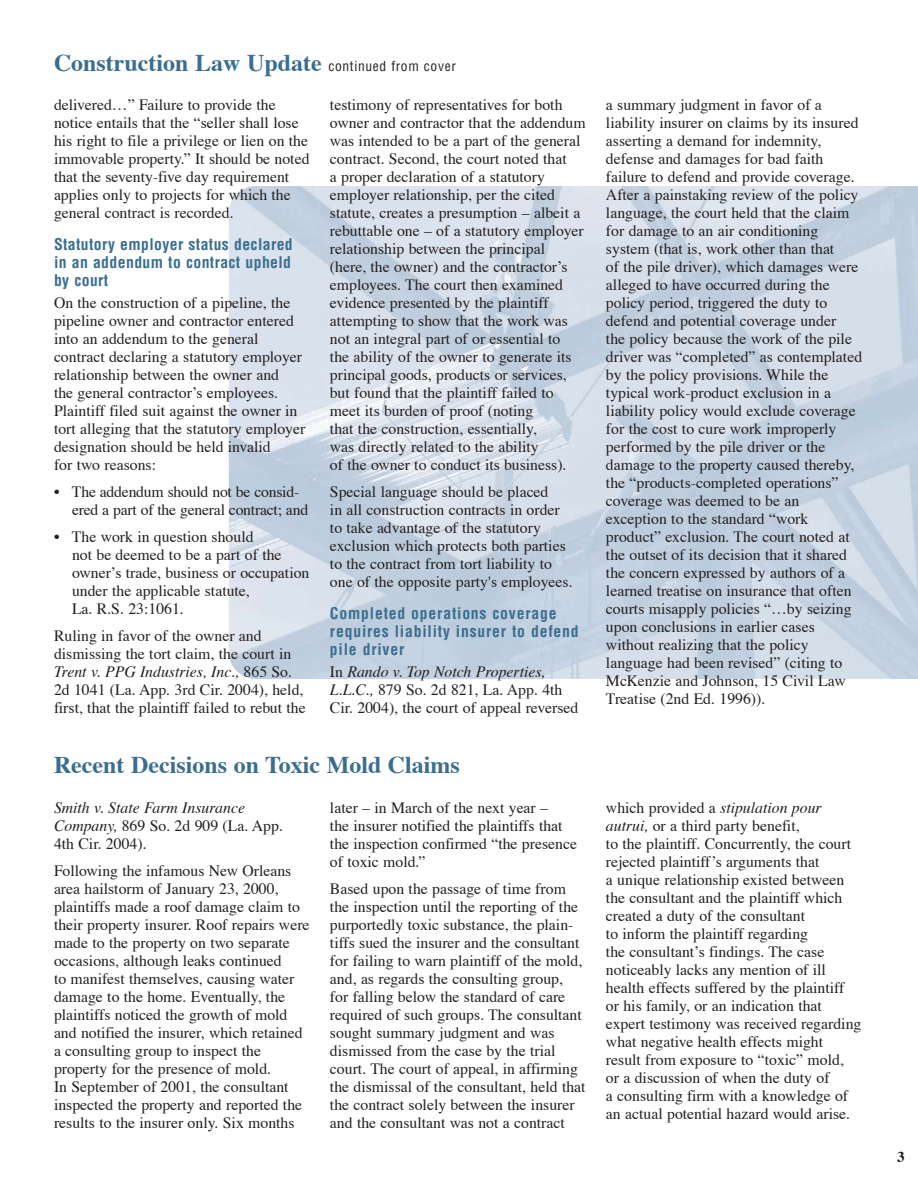
<style>
.page{position:relative;width:918px;height:1188px;background:#fff}
.page>*{position:absolute;margin:0;border:0;box-sizing:border-box;transform-origin:0 0}
.t1{font:700 24px "Times";color:#3a6e8f}
.t2{font:15.75px/18px "Times";color:#231f20}
.t3{font:700 condensed 15.75px/18px "Helvetica";letter-spacing:.05em;color:#3a6e8f;text-align:justify}
.t4{font:italic 15.75px/18px "Times";color:#231f20}
.t5{font:700 15px "Times";color:#231f20}
.s1{font-family:"Helvetica";font-weight:400;font-stretch:condensed;font-size:13.5px;color:#231f20}
.s2{font-style:italic}
.s3{font-style:normal}
</style>
<div class="page">
<img style="left:229px;top:186px;width:689px;height:493px">
<h1 class="t1" style="left:54px;top:53px;width:403px">Construction Law Update <span class="s1">continued from cover</span></h1>
<p class="t2" style="left:54px;top:97px;width:257px">delivered…” Failure to provide the notice entails that the “seller shall lose his right to file a privilege or lien on the immovable property.” It should be noted that the seventy-five day requirement applies only to projects for which the general contract is recorded.</p>
<p class="t3" style="left:54px;top:236px;width:240px">Statutory employer status declared in an addendum to contract upheld by court</p>
<p class="t2" style="left:54px;top:295px;width:253px">On the construction of a pipeline, the pipeline owner and contractor entered into an addendum to the general contract declaring a statutory employer relationship between the owner and<br>the general contractor’s employees.<br>Plaintiff filed suit against the owner in tort alleging that the statutory employer designation should be held invalid<br>for two reasons:</p>
<p class="t2" style="left:72px;top:484px;width:238px;text-indent:-18px">• The addendum should not be consid&shy;ered a part of the general contract; and</p>
<p class="t2" style="left:72px;top:529px;width:239px;text-indent:-18px">• The work in question should<br>not be deemed to be a part of the owner’s trade, business or occupation under the applicable statute,<br>La. R.S. 23:1061.</p>
<p class="t2" style="left:54px;top:628px;width:253px">Ruling in favor of the owner and dismissing the tort claim, the court in <span class="s2">Trent v. PPG Industries, Inc.,</span> 865 So.<br>2d 1041 (La. App. 3rd Cir. 2004), held, first, that the plaintiff failed to rebut the</p>
<p class="t2" style="left:330px;top:97px;width:257px">testimony of representatives for both owner and contractor that the addendum was intended to be a part of the general contract. Second, the court noted that<br>a proper declaration of a statutory employer relationship, per the cited statute, creates a presumption – albeit a rebuttable one – of a statutory employer relationship between the principal<br>(here, the owner) and the contractor’s employees. The court then examined evidence presented by the plaintiff attempting to show that the work was not an integral part of or essential to<br>the ability of the owner to generate its principal goods, products or services, but found that the plaintiff failed to meet its burden of proof (noting<br>that the construction, essentially,<br>was directly related to the ability<br>of the owner to conduct its business).</p>
<p class="t2" style="left:330px;top:484px;width:244px">Special language should be placed<br>in all construction contracts in order to take advantage of the statutory exclusion which protects both parties to the contract from tort liability to one of the opposite party's employees.</p>
<p class="t3" style="left:330px;top:605px;width:250px;text-align:left">Completed operations coverage requires liability insurer to defend pile driver</p>
<p class="t2" style="left:330px;top:664px;width:250px">In <span class="s2">Rando v. Top Notch Properties,<br>L.L.C.,</span> 879 So. 2d 821, La. App. 4th<br>Cir. 2004), the court of appeal reversed</p>
<h1 class="t1" style="left:54px;top:755px;width:407px">Recent Decisions on Toxic Mold Claims</h1>
<p class="t4" style="left:54px;top:800px;width:230px">Smith v. State Farm Insurance<br>Company, <span class="s3">869 So. 2d 909 (La. App.<br>4th Cir. 2004).</span></p>
<p class="t2" style="left:54px;top:863px;width:257px">Following the infamous New Orleans area hailstorm of January 23, 2000, plaintiffs made a roof damage claim to their property insurer. Roof repairs were made to the property on two separate occasions, although leaks continued<br>to manifest themselves, causing water damage to the home. Eventually, the plaintiffs noticed the growth of mold and notified the insurer, which retained a consulting group to inspect the property for the presence of mold.<br>In September of 2001, the consultant inspected the property and reported the results to the insurer only. Six months</p>
<p class="t2" style="left:330px;top:800px;width:249px">later – in March of the next year –<br>the insurer notified the plaintiffs that the inspection confirmed “the presence of toxic mold.”</p>
<p class="t2" style="left:330px;top:881px;width:257px">Based upon the passage of time from the inspection until the reporting of the purportedly toxic substance, the plain&shy;tiffs sued the insurer and the consultant for failing to warn plaintiff of the mold, and, as regards the consulting group,<br>for falling below the standard of care required of such groups. The consultant sought summary judgment and was dismissed from the case by the trial court. The court of appeal, in affirming the dismissal of the consultant, held that the contract solely between the insurer and the consultant was not a contract</p>
<p class="t2" style="left:606px;top:97px;width:258px">a summary judgment in favor of a liability insurer on claims by its insured asserting a demand for indemnity, defense and damages for bad faith failure to defend and provide coverage.<br>After a painstaking review of the policy language, the court held that the claim for damage to an air conditioning system (that is, work other than that<br>of the pile driver), which damages were alleged to have occurred during the policy period, triggered the duty to defend and potential coverage under<br>the policy because the work of the pile driver was “completed” as contemplated by the policy provisions. While the typical work-product exclusion in a liability policy would exclude coverage for the cost to cure work improperly performed by the pile driver or the damage to the property caused thereby, the “products-completed operations” coverage was deemed to be an exception to the standard “work product” exclusion. The court noted at the outset of its decision that it shared the concern expressed by authors of a learned treatise on insurance that often courts misapply policies “…by seizing upon conclusions in earlier cases without realizing that the policy language had been revised” (citing to McKenzie and Johnson, 15 Civil Law Treatise (2nd Ed. 1996)).</p>
<p class="t2" style="left:606px;top:800px;width:257px">which provided a <span class="s2">stipulation pour autrui,</span> or a third party benefit,<br>to the plaintiff. Concurrently, the court rejected plaintiff’s arguments that<br>a unique relationship existed between the consultant and the plaintiff which created a duty of the consultant<br>to inform the plaintiff regarding<br>the consultant’s findings. The case noticeably lacks any mention of ill health effects suffered by the plaintiff<br>or his family, or an indication that expert testimony was received regarding what negative health effects might result from exposure to “toxic” mold,<br>or a discussion of when the duty of<br>a consulting firm with a knowledge of an actual potential hazard would arise.</p>
<p class="t5" style="left:897px;top:1151px;width:9px">3</p>
</div>
